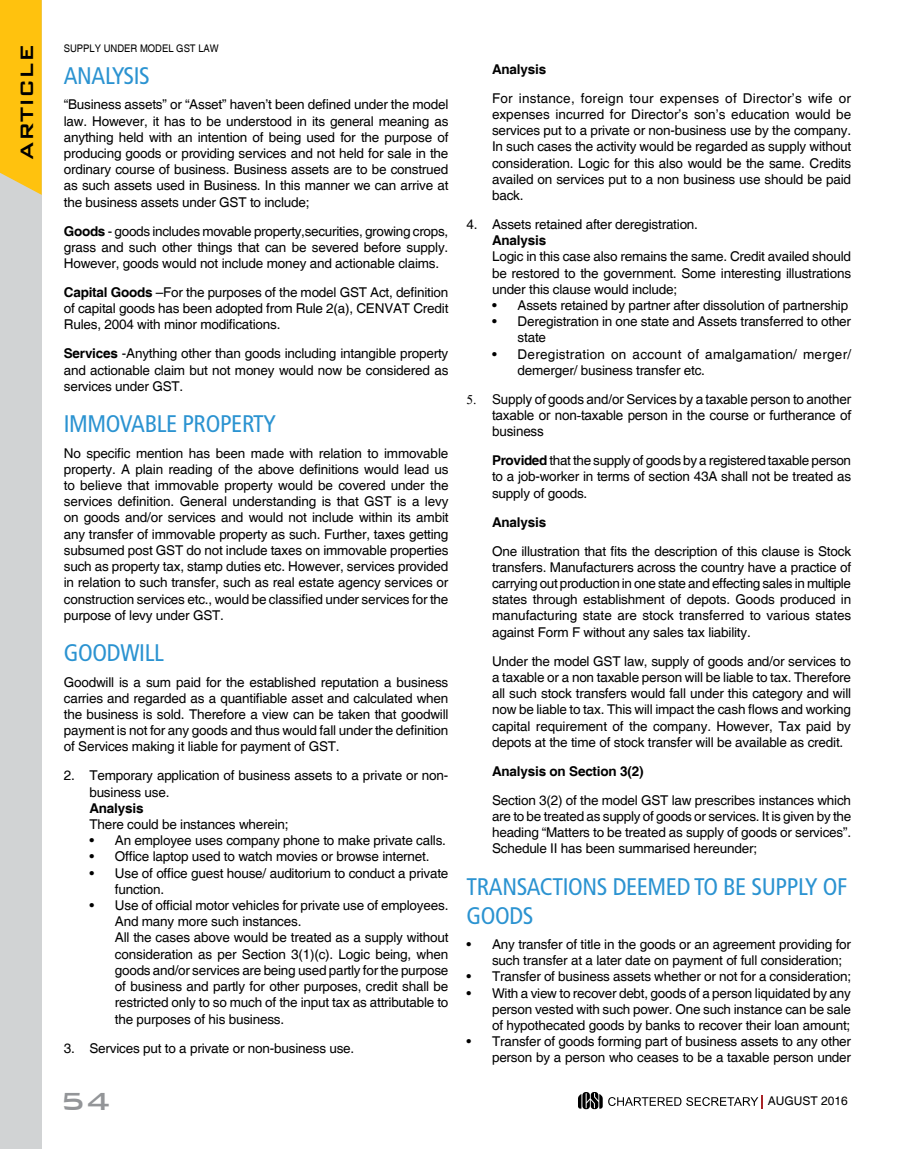
<style>
.page{position:relative;width:915px;height:1149px;background:#fff}
.page>*{position:absolute;margin:0;border:0;box-sizing:border-box;transform-origin:0 0}
.t1{font:500 33px "Bank Gothic BT";color:#939598}
.t2{font:condensed 24px/28.8px "Frutiger";letter-spacing:-.015em;color:#2b93d1}
.t3{font:500 24px "Bank Gothic BT";color:#000}
.t4{font:13.5px/16.2px "Helvetica";letter-spacing:-.015em;color:#000;text-align:justify}
.t5{font:13.5px/16.2px "Arial";letter-spacing:-.015em;color:#000;text-align:justify}
.t6{font:13.5px/16.2px "Helvetica";letter-spacing:.02em;color:#000}
.t7{font:700 13.5px "Helvetica";letter-spacing:-.015em;color:#000}
.t8{font:12px "Helvetica";color:#000}
.t9{font:10.5px "Helvetica";color:#000;scale:.9 1}
.s1{font-weight:700}
</style>
<div class="page">
<div style="left:0;top:0;width:42px;height:1148px;background:#d1d3d4"></div>
<div style="left:0;top:0;width:42px;height:195px;background:#ffc20e"></div>
<svg style="left:578px;top:1092px;width:24px;height:16px"></svg>
<svg style="left:608px;top:1095px;width:154px;height:12px"></svg>
<h2 class="t3" style="left:14px;top:159px;width:117px;rotate:-90deg">Article</h2>
<p class="t9" style="left:64px;top:42px;width:23px">Supply</p>
<p class="t9" style="left:104px;top:42px;width:16px">under</p>
<p class="t9" style="left:140px;top:42px;width:17px">Model</p>
<p class="t9" style="left:176px;top:42px;width:40px">GST Law</p>
<h2 class="t2" style="left:64px;top:62px;width:85px">ANALYSIS</h2>
<p class="t4" style="left:64px;top:97px;width:386px">“Business assets” or “Asset” haven’t been defined under the model law. However, it has to be understood in its general meaning as anything held with an intention of being used for the purpose of producing goods or providing services and not held for sale in the ordinary course of business. Business assets are to be construed as such assets used in Business. In this manner we can arrive at the business assets under GST to include;</p>
<p class="t4" style="left:64px;top:223px;width:386px"><span class="s1">Goods</span> - goods includes movable property,securities, growing crops, grass and such other things that can be severed before supply.<br>However, goods would not include money and actionable claims.</p>
<p class="t4" style="left:64px;top:284px;width:386px"><span class="s1">Capital Goods</span> –For the purposes of the model GST Act, definition of capital goods has been adopted from Rule 2(a), CENVAT Credit Rules, 2004 with minor modifications.</p>
<p class="t4" style="left:64px;top:346px;width:386px"><span class="s1">Services</span> -Anything other than goods including intangible property and actionable claim but not money would now be considered as services under GST.</p>
<h2 class="t2" style="left:64px;top:410px;width:213px">IMMOVABLE PROPERTY</h2>
<p class="t4" style="left:64px;top:445px;width:386px">No specific mention has been made with relation to immovable property. A plain reading of the above definitions would lead us to believe that immovable property would be covered under the services definition. General understanding is that GST is a levy on goods and/or services and would not include within its ambit any transfer of immovable property as such. Further, taxes getting subsumed post GST do not include taxes on immovable properties such as property tax, stamp duties etc. However, services provided in relation to such transfer, such as real estate agency services or construction services etc., would be classified under services for the purpose of levy under GST.</p>
<h2 class="t2" style="left:64px;top:638px;width:102px">GOODWILL</h2>
<p class="t4" style="left:64px;top:674px;width:386px">Goodwill is a sum paid for the established reputation a business carries and regarded as a quantifiable asset and calculated when the business is sold. Therefore a view can be taken that goodwill payment is not for any goods and thus would fall under the definition of Services making it liable for payment of GST.</p>
<p class="t4" style="left:89px;top:767px;width:360px;text-indent:-26px">2. Temporary application of business assets to a private or non&shy;business use.</p>
<p class="t7" style="left:89px;top:799px;width:56px">Analysis</p>
<p class="t4" style="left:89px;top:816px;width:201px">There could be instances wherein;</p>
<p class="t4" style="left:89px;top:832px;width:358px">• An employee uses company phone to make private calls.</p>
<p class="t4" style="left:89px;top:848px;width:341px">• Office laptop used to watch movies or browse internet.</p>
<p class="t4" style="left:115px;top:865px;width:335px;text-indent:-26px">• Use of office guest house/ auditorium to conduct a private function.</p>
<p class="t4" style="left:115px;top:897px;width:335px;text-align:left;text-indent:-26px">• Use of official motor vehicles for private use of employees.<br>And many more such instances.<br>All the cases above would be treated as a supply without consideration as per Section 3(1)(c). Logic being, when goods and/or services are being used partly for the purpose of business and partly for other purposes, credit shall be restricted only to so much of the input tax as attributable to the purposes of his business.</p>
<p class="t4" style="left:64px;top:1039px;width:292px">3. Services put to a private or non-business use.</p>
<p class="t7" style="left:492px;top:61px;width:56px">Analysis</p>
<p class="t4" style="left:492px;top:90px;width:360px">For instance, foreign tour expenses of Director’s wife or expenses incurred for Director’s son’s education would be services put to a private or non-business use by the company.<br>In such cases the activity would be regarded as supply without consideration. Logic for this also would be the same. Credits availed on services put to a non business use should be paid back.</p>
<p class="t4" style="left:466px;top:216px;width:233px">4. Assets retained after deregistration.</p>
<p class="t7" style="left:492px;top:232px;width:56px">Analysis</p>
<p class="t4" style="left:492px;top:249px;width:360px">Logic in this case also remains the same. Credit availed should be restored to the government. Some interesting illustrations under this clause would include;</p>
<p class="t4" style="left:492px;top:297px;width:357px">• Assets retained by partner after dissolution of partnership</p>
<p class="t4" style="left:517px;top:314px;width:335px;text-indent:-26px">• Deregistration in one state and Assets transferred to other state</p>
<p class="t6" style="left:517px;top:346px;width:335px;text-indent:-26px">• Deregistration on account of amalgamation/ merger/ demerger/ business transfer etc.</p>
<p class="t5" style="left:492px;top:391px;width:360px">Supply of goods and/or Services by a taxable person to another taxable or non-taxable person in the course or furtherance of business</p>
<p class="t4" style="left:492px;top:453px;width:360px"><span class="s1">Provided</span> that the supply of goods by a registered taxable person to a job-worker in terms of section 43A shall not be treated as supply of goods.</p>
<p class="t7" style="left:492px;top:513px;width:56px">Analysis</p>
<p class="t4" style="left:492px;top:543px;width:360px">One illustration that fits the description of this clause is Stock transfers. Manufacturers across the country have a practice of carrying out production in one state and effecting sales in multiple states through establishment of depots. Goods produced in manufacturing state are stock transferred to various states against Form F without any sales tax liability.</p>
<p class="t4" style="left:466px;top:653px;width:19px">U</p>
<p class="t4" style="left:492px;top:653px;width:360px;text-indent:10px">nder the model GST law, supply of goods and/or services to a taxable or a non taxable person will be liable to tax. Therefore all such stock transfers would fall under this category and will now be liable to tax. This will impact the cash flows and working capital requirement of the company. However, Tax paid by depots at the time of stock transfer will be available as credit.</p>
<p class="t7" style="left:492px;top:762px;width:153px">Analysis on Section 3(2)</p>
<p class="t4" style="left:492px;top:792px;width:360px">Section 3(2) of the model GST law prescribes instances which are to be treated as supply of goods or services. It is given by the heading “Matters to be treated as supply of goods or services”.<br>Schedule II has been summarised hereunder;</p>
<h2 class="t2" style="left:466px;top:872px;width:382px">TRANSACTIONS DEEMED TO BE SUPPLY OF<br>GOODS</h2>
<p class="t4" style="left:492px;top:936px;width:360px;text-indent:-26px">• Any transfer of title in the goods or an agreement providing for such transfer at a later date on payment of full consideration;</p>
<p class="t4" style="left:466px;top:968px;width:386px">• Transfer of business assets whether or not for a consideration;</p>
<p class="t4" style="left:492px;top:984px;width:360px;text-indent:-26px">• With a view to recover debt, goods of a person liquidated by any person vested with such power. One such instance can be sale of hypothecated goods by banks to recover their loan amount;</p>
<p class="t4" style="left:466px;top:1033px;width:386px;text-align:right">• Transfer of goods forming part of business assets to any other person by a person who ceases to be a taxable person under</p>
<h1 class="t1" style="left:60px;top:1082px;width:53px">54</h1>
<p class="t8" style="left:767px;top:1093px;width:82px">August 2016</p>
</div>
